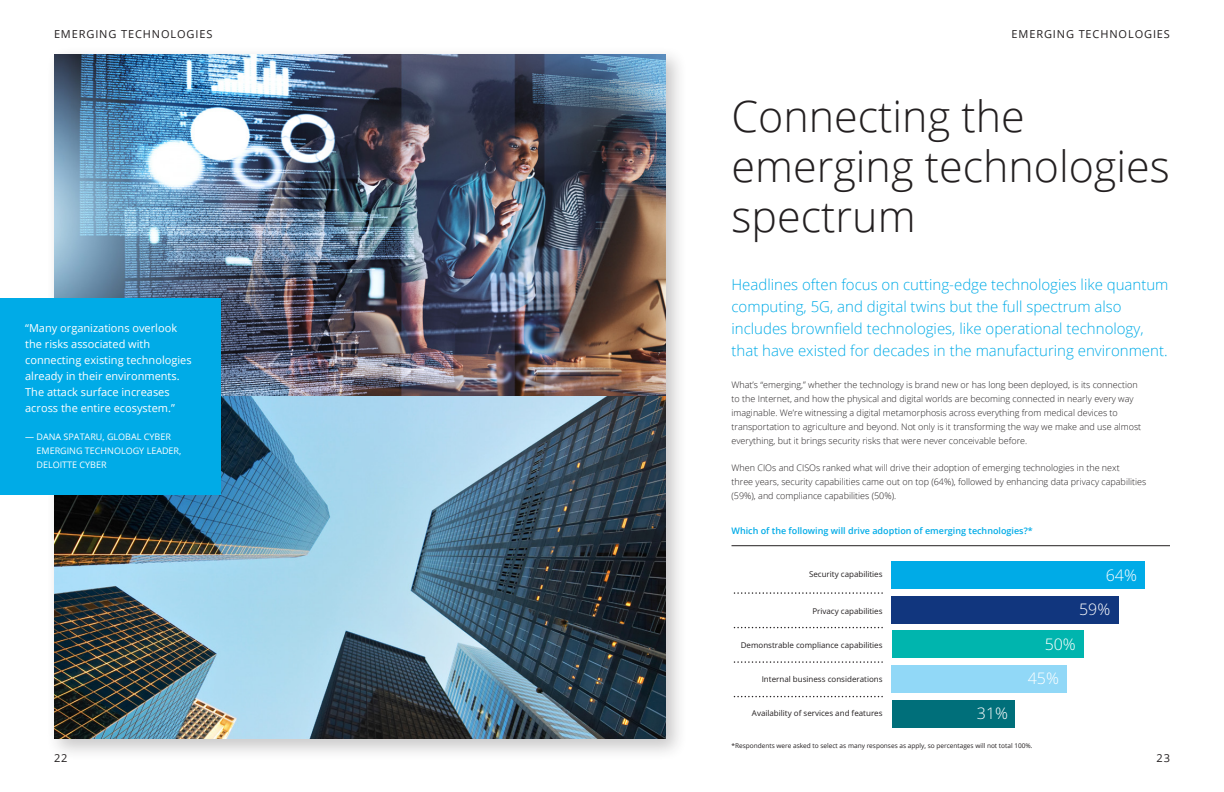
<style>
.page{position:relative;width:1224px;height:792px;background:#fff}
.page>*{position:absolute;margin:0;border:0;box-sizing:border-box;transform-origin:0 0}
.t1{font:300 43px/50px "Open Sans";color:#231f20}
.t2{font:300 16px/34.3px "Open Sans";color:#fff}
.t3{font:300 15px/22px "Open Sans";color:#00abe7}
.t4{font:11px/16px "Open Sans";color:#fff}
.t5{font:11px "Open Sans";letter-spacing:.08em;color:#231f20}
.t6{font:300 9px/14px "Open Sans";color:#231f20}
.t7{font:9px/14px "Open Sans";color:#fff}
.t8{font:600 9px "Open Sans";color:#00abe7}
.t9{font:8px "Open Sans";color:#231f20}
.t10{font:6.5px "Open Sans";color:#231f20}
</style>
<div class="page">
<div style="left:46px;top:46px;width:642px;height:715px;background:#231f20;opacity:.25"></div>
<img style="left:54px;top:396px;width:612px;height:343px">
<img style="left:54px;top:54px;width:612px;height:342px">
<div style="left:0;top:298px;width:220px;height:197px;background:#00abe7"></div>
<svg style="left:733px;top:592px;width:149px;height:2px"></svg>
<svg style="left:733px;top:627px;width:149px;height:1px"></svg>
<svg style="left:733px;top:661px;width:149px;height:2px"></svg>
<svg style="left:733px;top:696px;width:149px;height:1px"></svg>
<div style="left:892px;top:561px;width:253px;height:27px;background:#00abe7"></div>
<div style="left:892px;top:596px;width:227px;height:27px;background:#11367e"></div>
<div style="left:892px;top:631px;width:192px;height:27px;background:#00b5ae"></div>
<div style="left:892px;top:665px;width:175px;height:28px;background:#91d8f7"></div>
<div style="left:892px;top:700px;width:122px;height:27px;background:#006f7a"></div>
<hr style="left:732px;top:546px;width:438px;height:1px;background:#231f20">
<p class="t5" style="left:54px;top:26px;width:160px">EMERGING TECHNOLOGIES</p>
<p class="t5" style="left:1012px;top:26px;width:160px">EMERGING TECHNOLOGIES</p>
<p class="t4" style="left:25px;top:319px;width:168px">“Many organizations overlook the risks associated with connecting existing technologies already in their environments.<br>The attack surface increases across the entire ecosystem.”</p>
<p class="t7" style="left:37px;top:429px;width:146px;text-indent:-11px">— DANA SPATARU, GLOBAL CYBER<br>EMERGING TECHNOLOGY LEADER,<br>DELOITTE CYBER</p>
<h1 class="t1" style="left:732px;top:90px;width:440px">Connecting the emerging technologies spectrum</h1>
<p class="t3" style="left:732px;top:273px;width:439px">Headlines often focus on cutting-edge technologies like quantum computing, 5G, and digital twins but the full spectrum also includes brownfield technologies, like operational technology, that have existed for decades in the manufacturing environment.</p>
<p class="t6" style="left:732px;top:377px;width:411px">What’s “emerging,” whether the technology is brand new or has long been deployed, is its connection to the Internet, and how the physical and digital worlds are becoming connected in nearly every way imaginable. We’re witnessing a digital metamorphosis across everything from medical devices to transportation to agriculture and beyond. Not only is it transforming the way we make and use almost everything, but it brings security risks that were never conceivable before.</p>
<p class="t6" style="left:732px;top:461px;width:416px">When CIOs and CISOs ranked what will drive their adoption of emerging technologies in the next<br>three years, security capabilities came out on top (64%), followed by enhancing data privacy capabilities (59%), and compliance capabilities (50%).</p>
<p class="t8" style="left:732px;top:524px;width:303px">Which of the following will drive adoption of emerging technologies?*</p>
<p class="t9" style="left:809px;top:569px;width:75px">Security capabilities</p>
<h2 class="t2" style="left:1079px;top:557px;width:59px;text-indent:27px">64%<br>59%</h2>
<h2 class="t2" style="left:1028px;top:626px;width:50px;text-indent:17px">50%<br>45%</h2>
<h2 class="t2" style="left:977px;top:695px;width:33px">31%</h2>
<p class="t9" style="left:812px;top:605px;width:72px">Privacy capabilities</p>
<p class="t9" style="left:741px;top:640px;width:143px">Demonstrable compliance capabilities</p>
<p class="t9" style="left:762px;top:674px;width:122px">Internal business considerations</p>
<p class="t9" style="left:752px;top:708px;width:132px">Availability of services and features</p>
<p class="t10" style="left:732px;top:741px;width:303px">*Respondents were asked to select as many responses as apply, so percentages will not total 100%.</p>
<p class="t5" style="left:54px;top:750px;width:15px">22</p>
<p class="t5" style="left:1157px;top:750px;width:15px">23</p>
</div>
